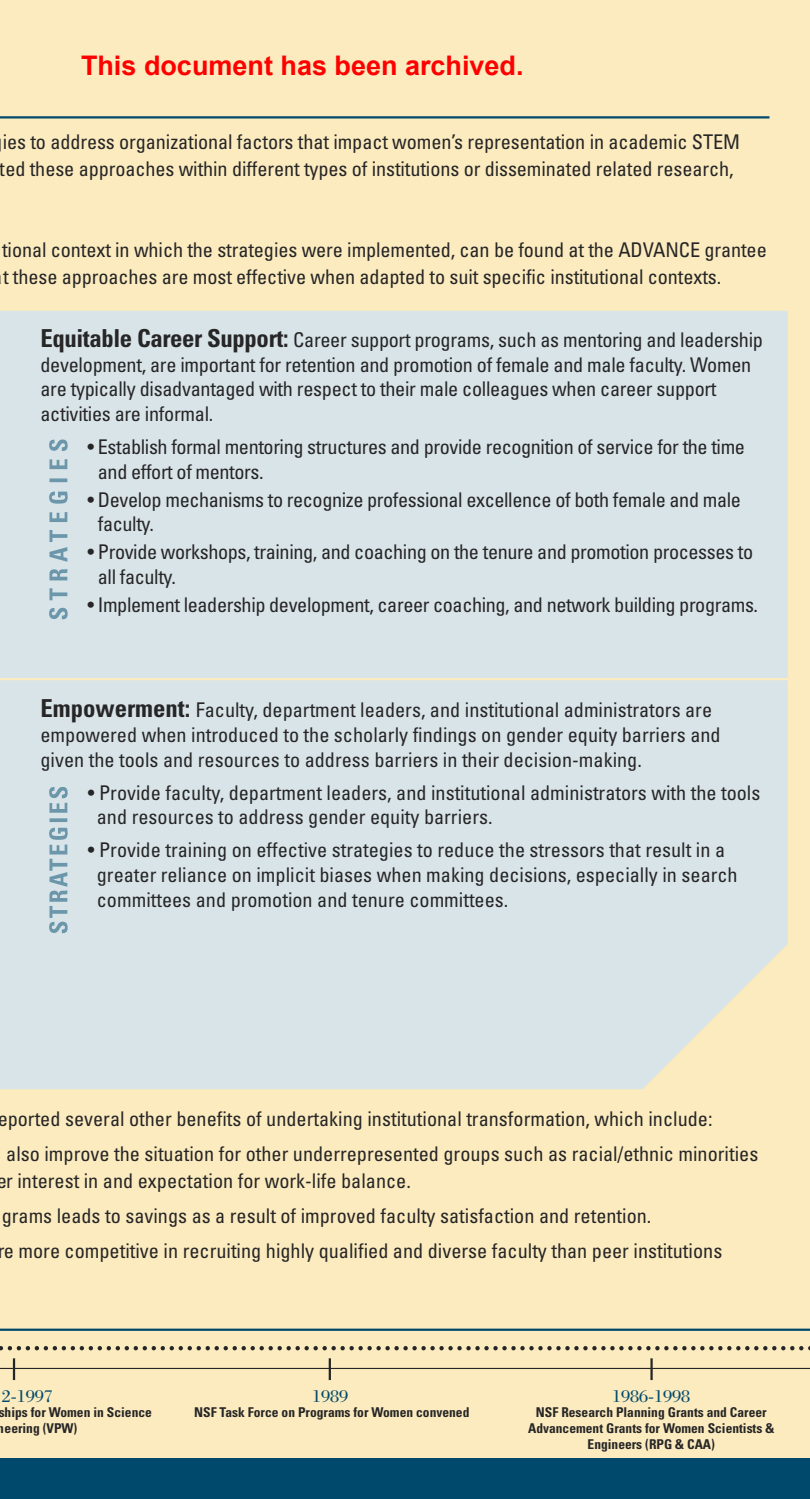
<style>
.page{position:relative;width:810px;height:1499px;background:#fff}
.page>*{position:absolute;margin:0;border:0;box-sizing:border-box;transform-origin:0 0}
.t1{font:700 27px "Arial";color:#f00}
.t2{font:condensed 20.25px/24.8px "Univers";letter-spacing:-.005em;color:#272627}
.t3{font:18px "Bodoni";color:#00496c}
.t4{font:700 condensed 13.5px "Univers";color:#272627}
.s1{font-weight:700;font-size:24.75px}
</style>
<div class="page">
<div style="left:0;top:0;width:810px;height:1498px;background:#fbebbe"></div>
<div style="left:0;top:311px;width:788px;height:778px;background:#d9e4e9"></div>
<hr style="left:0;top:678px;width:793px;height:2px;background:#fbebbe">
<svg style="left:0;top:1346px;width:810px;height:4px"></svg>
<hr style="left:0;top:1367px;width:810px;height:2px;background:#272627">
<hr style="left:13px;top:1358px;width:2px;height:22px;background:#272627">
<hr style="left:329px;top:1358px;width:2px;height:22px;background:#272627">
<hr style="left:650px;top:1358px;width:3px;height:22px;background:#272627">
<div style="left:0;top:1458px;width:810px;height:40px;background:#00496c"></div>
<hr style="left:0;top:116px;width:770px;height:2px;background:#00496c">
<hr style="left:0;top:1328px;width:810px;height:2px;background:#00496c">
<svg style="left:49px;top:439px;width:19px;height:180px;background:#b3c9d3"></svg>
<svg style="left:49px;top:787px;width:19px;height:146px;background:#abc3ce"></svg>
<h1 class="t1" style="left:81px;top:47px;width:444px">This document has been archived.</h1>
<p class="t2" style="left:0;top:130px;width:742px;line-height:27px">ies to address organizational factors that impact women’s representation in academic STEM ted these approaches within different types of institutions or disseminated related research,</p>
<p class="t2" style="left:2px;top:238px;width:766px;line-height:27px">tional context in which the strategies were implemented, can be found at the ADVANCE grantee t these approaches are most effective when adapted to suit specific institutional contexts.</p>
<p class="t2" style="left:40px;top:329px;width:724px"><span class="s1">Equitable Career Support:</span> Career support programs, such as mentoring and leadership development, are important for retention and promotion of female and male faculty. Women are typically disadvantaged with respect to their male colleagues when career support activities are informal.</p>
<p class="t2" style="left:98px;top:436px;width:649px;text-indent:-10px">• Establish formal mentoring structures and provide recognition of service for the time and effort of mentors.</p>
<p class="t2" style="left:98px;top:489px;width:645px;text-indent:-10px">• Develop mechanisms to recognize professional excellence of both female and male faculty.</p>
<p class="t2" style="left:98px;top:541px;width:657px;text-indent:-10px">• Provide workshops, training, and coaching on the tenure and promotion processes to all faculty.</p>
<p class="t2" style="left:87px;top:594px;width:672px">• Implement leadership development, career coaching, and network building programs.</p>
<p class="t2" style="left:40px;top:699px;width:682px"><span class="s1">Empowerment:</span> Faculty, department leaders, and institutional administrators are empowered when introduced to the scholarly findings on gender equity barriers and given the tools and resources to address barriers in their decision-making.</p>
<p class="t2" style="left:97px;top:781px;width:665px;text-indent:-9px">• Provide faculty, department leaders, and institutional administrators with the tools and resources to address gender equity barriers.</p>
<p class="t2" style="left:97px;top:839px;width:642px;text-indent:-9px">• Provide training on effective strategies to reduce the stressors that result in a greater reliance on implicit biases when making decisions, especially in search committees and promotion and tenure committees.</p>
<p class="t2" style="left:6px;top:1103px;width:754px;line-height:35.1px;text-indent:-9px">eported several other benefits of undertaking institutional transformation, which include:<br>also improve the situation for other underrepresented groups such as racial/ethnic minorities</p>
<p class="t2" style="left:-4px;top:1165px;width:728px;line-height:35.1px">er interest in and expectation for work-life balance.<br>grams leads to savings as a result of improved faculty satisfaction and retention.<br>re more competitive in recruiting highly qualified and diverse faculty than peer institutions</p>
<p class="t3" style="left:2px;top:1389px;width:52px">2-1997</p>
<p class="t3" style="left:312px;top:1389px;width:37px">1989</p>
<p class="t3" style="left:612px;top:1389px;width:79px">1986-1998</p>
<p class="t4" style="left:-1px;top:1407px;width:155px">ships for Women in Science</p>
<p class="t4" style="left:194px;top:1407px;width:277px">NSF Task Force on Programs for Women convened</p>
<p class="t4" style="left:536px;top:1407px;width:232px">NSF Research Planning Grants and Career</p>
<p class="t4" style="left:-2px;top:1423px;width:81px">neering (VPW)</p>
<p class="t4" style="left:528px;top:1423px;width:248px">Advancement Grants for Women Scientists &amp;</p>
<p class="t4" style="left:588px;top:1439px;width:129px">Engineers (RPG &amp; CAA)</p>
</div>
